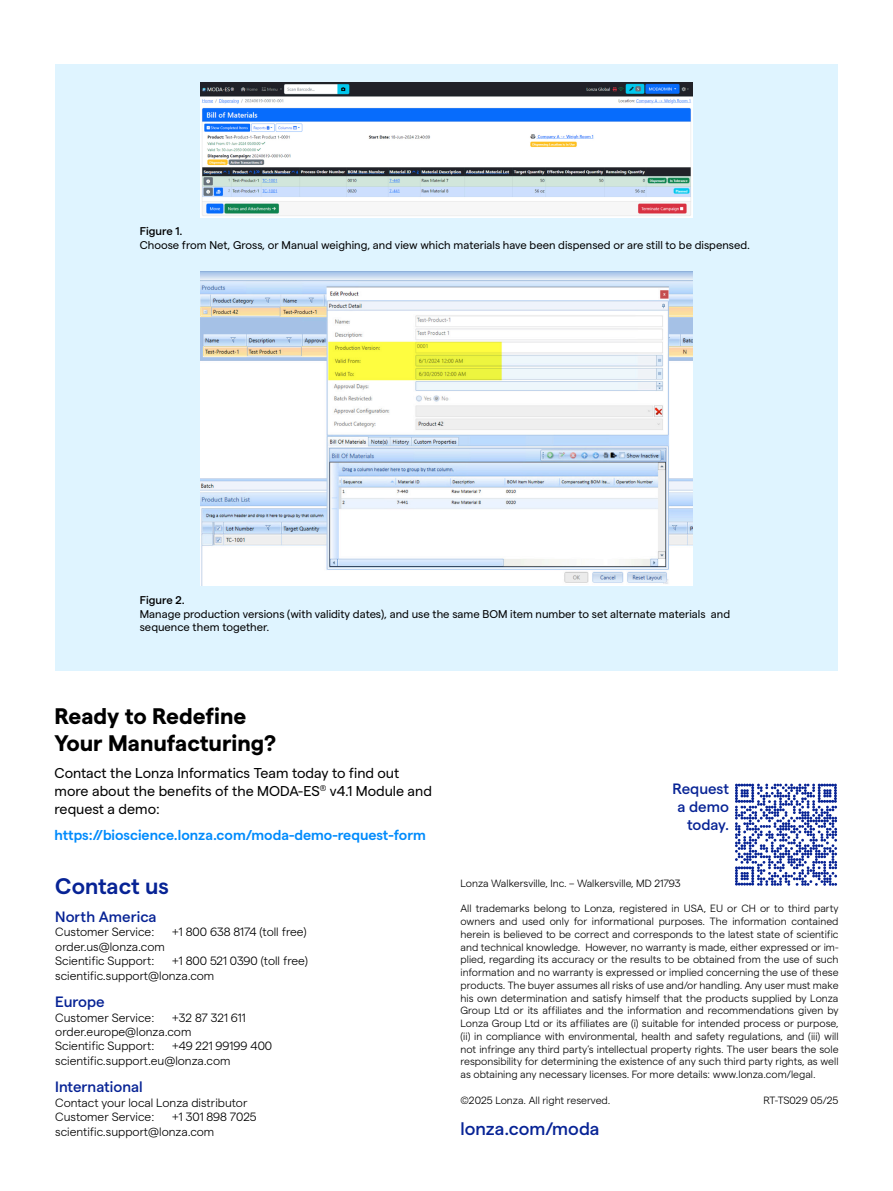
<style>
.page{position:relative;width:893px;height:1191px;background:#fff}
.page>*{position:absolute;margin:0;border:0;box-sizing:border-box;transform-origin:0 0}
.t1{font:700 22.5px/27px "Matter";color:#000}
.t2{font:600 22.5px "Matter";color:#072395}
.t3{font:500 18px "Matter";color:#072395}
.t4{font:500 15px/18px "Matter";color:#072395;text-align:right}
.t5{font:14.25px/18px "Matter";color:#000}
.t6{font:600 14.25px "Matter";color:#008bfc}
.t7{font:300 12px/14.4px "Matter";color:#000}
.t8{font:11.25px/13.5px "Matter";color:#000}
.t9{font:500 11.25px "Matter";color:#000}
.t10{font:300 10.5px/12.8px "Matter";color:#000;text-align:justify}
</style>
<div class="page">
<div style="left:55px;top:64px;width:783px;height:606px;background:#dff4ff"></div>
<svg style="left:735px;top:783px;width:102px;height:102px"></svg>
<img style="left:200px;top:83px;width:493px;height:135px">
<img style="left:200px;top:271px;width:493px;height:315px">
<p class="t9" style="left:140px;top:223px;width:44px">Figure 1.</p>
<p class="t8" style="left:140px;top:237px;width:612px">Choose from Net, Gross, or Manual weighing, and view which materials have been dispensed or are still to be dispensed.</p>
<p class="t9" style="left:140px;top:592px;width:47px">Figure 2.</p>
<p class="t8" style="left:140px;top:606px;width:592px">Manage production versions (with validity dates), and use the same BOM item number to set alternate materials and sequence them together.</p>
<h1 class="t1" style="left:54px;top:700px;width:223px">Ready to Redefine<br>Your Manufacturing?</h1>
<h3 class="t5" style="left:54px;top:762px;width:379px">Contact the Lonza Informatics Team today to find out more about the benefits of the MODA-ES<sup>®</sup> v4.1 Module and request a demo:</h3>
<h3 class="t6" style="left:54px;top:824px;width:373px">https://bioscience.lonza.com/moda-demo-request-form</h3>
<h3 class="t4" style="left:672px;top:778px;width:58px">Request a demo today.</h3>
<h1 class="t2" style="left:55px;top:869px;width:115px">Contact us</h1>
<h3 class="t4" style="left:55px;top:906px;width:103px">North America</h3>
<p class="t7" style="left:55px;top:924px;width:101px">Customer Service:</p>
<p class="t7" style="left:172px;top:924px;width:136px">+1 800 638 8174 (toll free)</p>
<p class="t7" style="left:55px;top:938px;width:111px">order.us@lonza.com<br>Scientific Support:</p>
<p class="t10" style="left:460px;top:876px;width:222px">Lonza Walkersville, Inc. – Walkersville, MD 21793</p>
<p class="t10" style="left:460px;top:901px;width:380px">All trademarks belong to Lonza, registered in USA, EU or CH or to third party owners and used only for informational purposes. The information contained herein is believed to be correct and corresponds to the latest state of scientific and technical knowledge. However, no warranty is made, either expressed or im&shy;plied, regarding its accuracy or the results to be obtained from the use of such information and no warranty is expressed or implied concerning the use of these products. The buyer assumes all risks of use and/or handling. Any user must make his own determination and satisfy himself that the products supplied by Lonza Group Ltd or its affiliates and the information and recommendations given by Lonza Group Ltd or its affiliates are (i) suitable for intended process or purpose, (ii) in compliance with environmental, health and safety regulations, and (iii) will not infringe any third party’s intellectual property rights. The user bears the sole responsibility for determining the existence of any such third party rights, as well as obtaining any necessary licenses. For more details: www.lonza.com/legal.</p>
<p class="t10" style="left:460px;top:1092px;width:152px">©2025 Lonza. All right reserved.</p>
<p class="t10" style="left:763px;top:1092px;width:77px">RT-TS029 05/25</p>
<p class="t7" style="left:55px;top:952px;width:254px;text-indent:117px">+1 800 521 0390 (toll free) scientific.support@lonza.com</p>
<h3 class="t4" style="left:55px;top:991px;width:51px">Europe</h3>
<p class="t7" style="left:55px;top:1009px;width:101px">Customer Service:</p>
<p class="t7" style="left:55px;top:1009px;width:192px;text-indent:117px">+32 87 321 611 order.europe@lonza.com<br>Scientific Support:</p>
<p class="t7" style="left:55px;top:1038px;width:218px;text-indent:117px">+49 221 99199 400 scientific.support.eu@lonza.com</p>
<h3 class="t4" style="left:55px;top:1077px;width:89px">International</h3>
<p class="t7" style="left:55px;top:1094px;width:194px">Contact your local Lonza distributor<br>Customer Service:</p>
<p class="t7" style="left:55px;top:1108px;width:203px;text-indent:117px">+1 301 898 7025 scientific.support@lonza.com</p>
<h2 class="t3" style="left:460px;top:1115px;width:141px">lonza.com/moda</h2>
</div>
